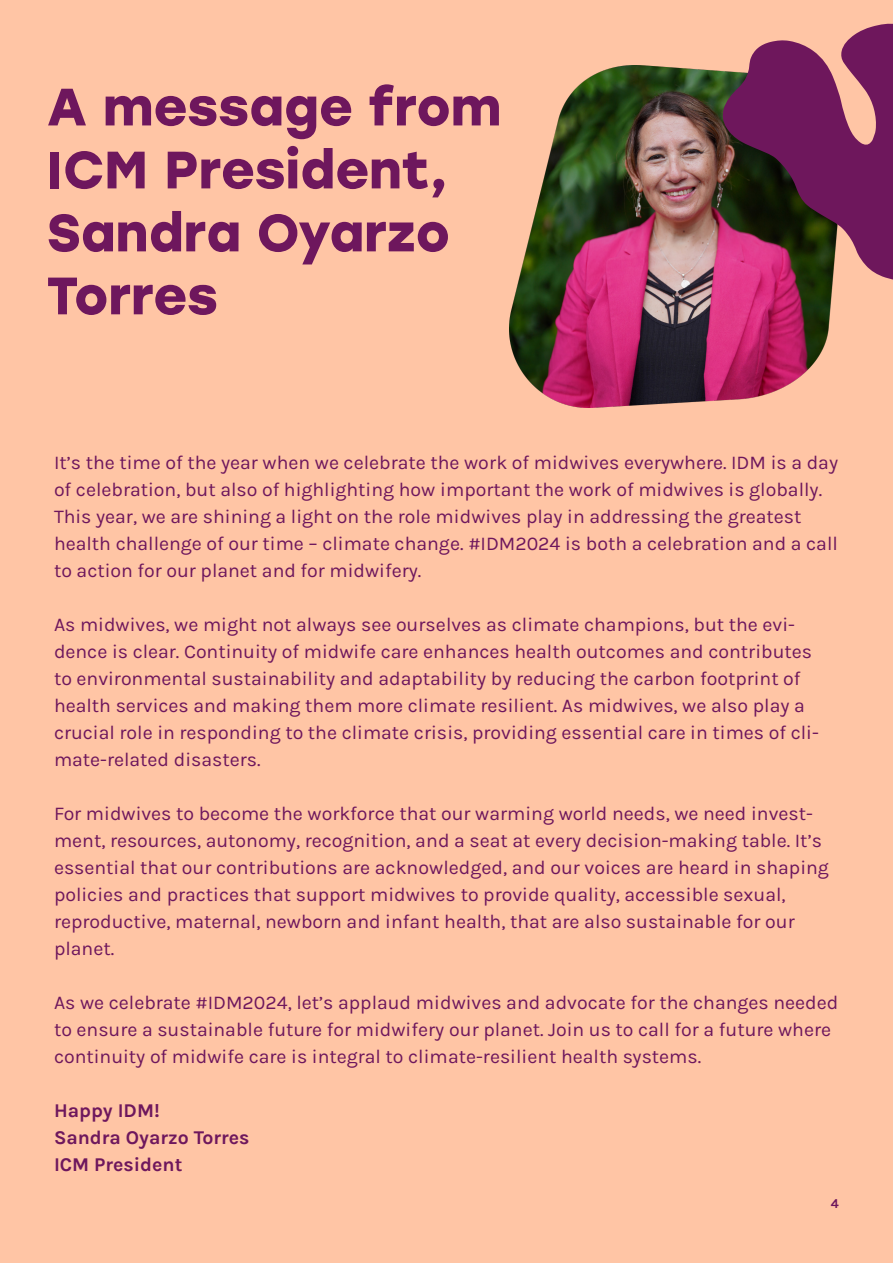
<style>
.page{position:relative;width:893px;height:1263px;background:#ffc5a5}
.page>*{position:absolute;margin:0;border:0;box-sizing:border-box;transform-origin:0 0}
.t1{font:700 52.5px "Stolzl";color:#6e175d}
.t2{font:19.5px/27px "Karla";color:#6e175d}
.t3{font:700 19.5px "Karla";color:#6e175d}
.t4{font:700 13.5px "Karla";color:#6e175d}
</style>
<div class="page">
<img style="left:509px;top:66px;width:324px;height:341px">
<svg style="left:722px;top:23px;width:171px;height:258px"></svg>
<p class="t1" style="left:47px;top:69px;width:456px">A message from</p>
<p class="t1" style="left:47px;top:132px;width:403px">ICM President,</p>
<p class="t1" style="left:47px;top:195px;width:405px">Sandra Oyarzo</p>
<p class="t1" style="left:47px;top:258px;width:173px">Torres</p>
<p class="t2" style="left:54px;top:448px;width:785px">It’s the time of the year when we celebrate the work of midwives everywhere. IDM is a day of celebration, but also of highlighting how important the work of midwives is globally.<br>This year, we are shining a light on the role midwives play in addressing the greatest health challenge of our time – climate change. #IDM2024 is both a celebration and a call to action for our planet and for midwifery.</p>
<p class="t2" style="left:54px;top:610px;width:766px">As midwives, we might not always see ourselves as climate champions, but the evi&shy;dence is clear. Continuity of midwife care enhances health outcomes and contributes to environmental sustainability and adaptability by reducing the carbon footprint of health services and making them more climate resilient. As midwives, we also play a crucial role in responding to the climate crisis, providing essential care in times of cli&shy;mate-related disasters.</p>
<p class="t2" style="left:54px;top:799px;width:776px">For midwives to become the workforce that our warming world needs, we need invest&shy;ment, resources, autonomy, recognition, and a seat at every decision-making table. It’s essential that our contributions are acknowledged, and our voices are heard in shaping policies and practices that support midwives to provide quality, accessible sexual,</p>
<p class="t2" style="left:54px;top:907px;width:742px">reproductive, maternal, newborn and infant health, that are also sustainable for our planet.</p>
<p class="t2" style="left:54px;top:988px;width:786px">As we celebrate #IDM2024, let’s applaud midwives and advocate for the changes needed to ensure a sustainable future for midwifery our planet. Join us to call for a future where continuity of midwife care is integral to climate-resilient health systems.</p>
<p class="t3" style="left:54px;top:1098px;width:107px">Happy IDM!</p>
<p class="t3" style="left:54px;top:1125px;width:197px">Sandra Oyarzo Torres</p>
<p class="t3" style="left:54px;top:1152px;width:130px">ICM President</p>
<p class="t4" style="left:831px;top:1194px;width:10px">4</p>
</div>
